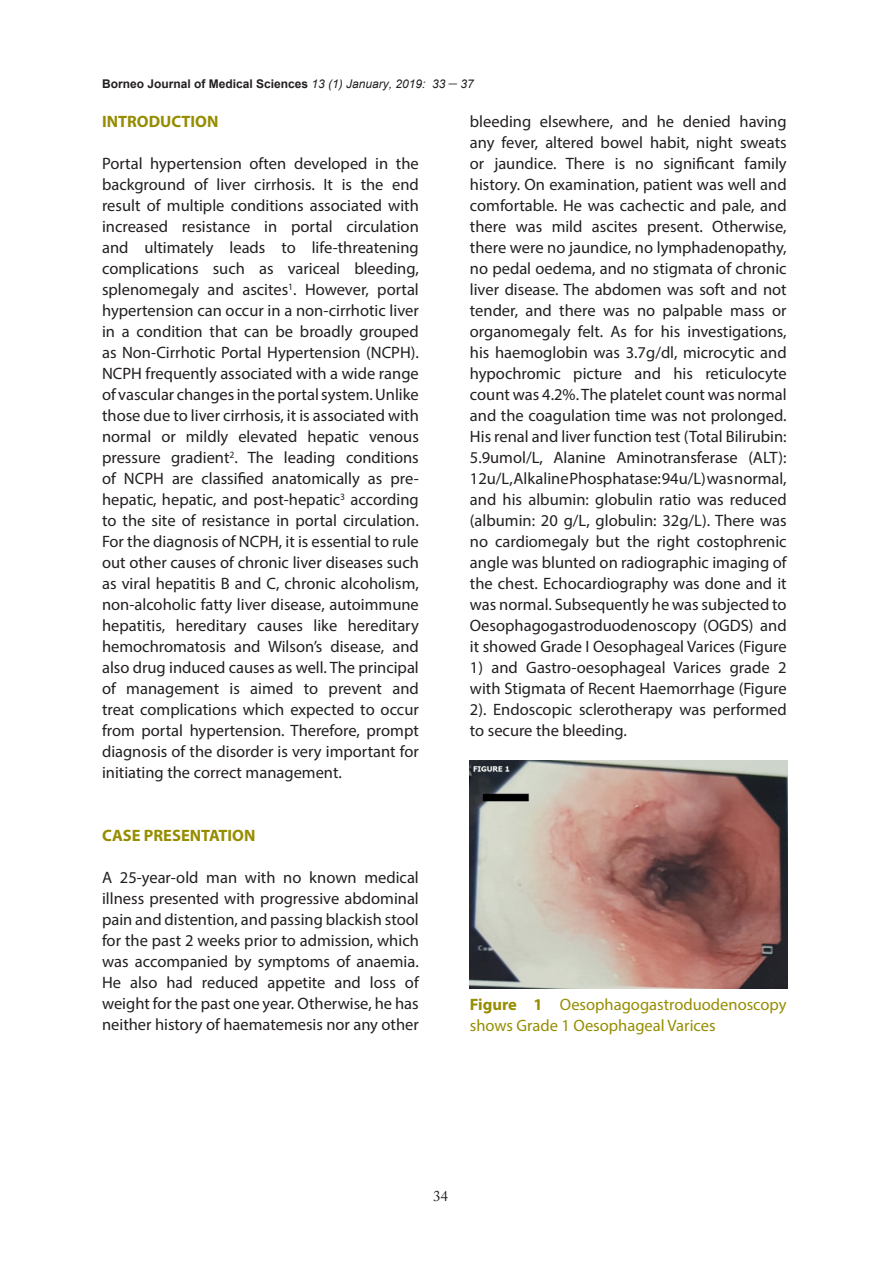
<style>
.page{position:relative;width:893px;height:1263px;background:#fff}
.page>*{position:absolute;margin:0;border:0;box-sizing:border-box;transform-origin:0 0}
.t1{font:16.5px/21px "Myriad Pro";color:#231f20;text-align:justify}
.t2{font:16.5px/21px "Myriad Pro";color:#968d00}
.t3{font:700 16.5px "Myriad Pro";color:#968d00}
.t4{font:15px "Adobe Caslon Pro";color:#231f20}
.t5{font:700 12px "Arial";color:#231f20}
.s1{font-weight:400;font-style:italic}
.s2{font-family:"Times New Roman";font-weight:400;font-size:16.5px}
.s3{font-weight:400;font-style:italic;color:#fff}
.s4{font-family:"Times New Roman";font-weight:400;font-size:16.5px;color:#fff}
.s5{font-weight:700}
</style>
<div class="page">
<img style="left:470px;top:761px;width:317px;height:227px">
<p class="t5" style="left:102px;top:76px;width:453px">Borneo Journal of Medical Sciences <span class="s1">13 (1) January, 2019: 33</span> <span class="s2">–</span> <span class="s1">37</span><span class="s3">11 (3): 35</span> <span class="s4">–</span> <span class="s3">38</span></p>
<p class="t3" style="left:102px;top:111px;width:118px">INTRODUCTION</p>
<p class="t1" style="left:102px;top:153px;width:318px">Portal hypertension often developed in the background of liver cirrhosis. It is the end result of multiple conditions associated with increased resistance in portal circulation and ultimately leads to life-threatening complications such as variceal bleeding, splenomegaly and ascites<sup>1</sup>. However, portal hypertension can occur in a non-cirrhotic liver in a condition that can be broadly grouped as Non-Cirrhotic Portal Hypertension (NCPH).<br>NCPH frequently associated with a wide range of vascular changes in the portal system. Unlike those due to liver cirrhosis, it is associated with normal or mildly elevated hepatic venous pressure gradient<sup>2</sup>. The leading conditions of NCPH are classified anatomically as pre&shy;hepatic, hepatic, and post-hepatic<sup>3</sup> according to the site of resistance in portal circulation.<br>For the diagnosis of NCPH, it is essential to rule out other causes of chronic liver diseases such as viral hepatitis B and C, chronic alcoholism, non-alcoholic fatty liver disease, autoimmune hepatitis, hereditary causes like hereditary hemochromatosis and Wilson’s disease, and also drug induced causes as well. The principal of management is aimed to prevent and treat complications which expected to occur from portal hypertension. Therefore, prompt diagnosis of the disorder is very important for initiating the correct management.</p>
<p class="t1" style="left:470px;top:111px;width:318px">bleeding elsewhere, and he denied having any fever, altered bowel habit, night sweats or jaundice. There is no significant family history. On examination, patient was well and comfortable. He was cachectic and pale, and there was mild ascites present. Otherwise, there were no jaundice, no lymphadenopathy, no pedal oedema, and no stigmata of chronic liver disease. The abdomen was soft and not tender, and there was no palpable mass or organomegaly felt. As for his investigations, his haemoglobin was 3.7g/dl, microcytic and hypochromic picture and his reticulocyte count was 4.2%. The platelet count was normal and the coagulation time was not prolonged.<br>His renal and liver function test (Total Bilirubin:<br>5.9umol/L, Alanine Aminotransferase (ALT):<br>12u/L, Alkaline Phosphatase: 94u/L) was normal, and his albumin: globulin ratio was reduced (albumin: 20 g/L, globulin: 32g/L). There was no cardiomegaly but the right costophrenic angle was blunted on radiographic imaging of the chest. Echocardiography was done and it was normal. Subsequently he was subjected to Oesophagogastroduodenoscopy (OGDS) and it showed Grade I Oesophageal Varices (Figure</p>
<p class="t1" style="left:470px;top:657px;width:318px">1) and Gastro-oesophageal Varices grade 2 with Stigmata of Recent Haemorrhage (Figure 2). Endoscopic sclerotherapy was performed to secure the bleeding.</p>
<p class="t3" style="left:102px;top:825px;width:155px">CASE PRESENTATION</p>
<p class="t1" style="left:102px;top:867px;width:318px">A 25-year-old man with no known medical illness presented with progressive abdominal pain and distention, and passing blackish stool for the past 2 weeks prior to admission, which was accompanied by symptoms of anaemia.<br>He also had reduced appetite and loss of weight for the past one year. Otherwise, he has neither history of haematemesis nor any other</p>
<p class="t2" style="left:470px;top:993px;width:318px"><span class="s5">Figure 1</span> Oesophagogastroduodenoscopy shows Grade 1 Oesophageal Varices</p>
<p class="t4" style="left:433px;top:1187px;width:16px">34</p>
</div>
